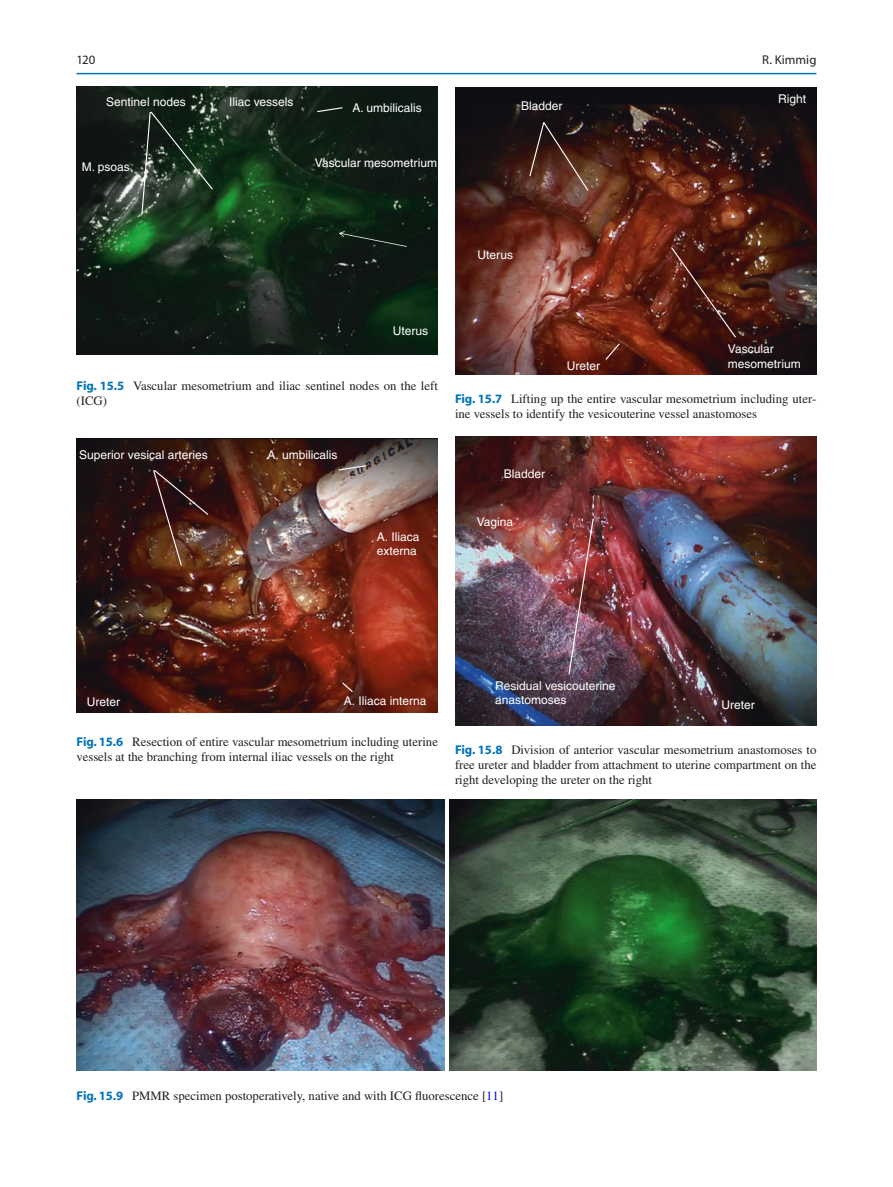
<style>
.page{position:relative;width:893px;height:1187px;background:#fff}
.page>*{position:absolute;margin:0;border:0;box-sizing:border-box;transform-origin:0 0}
.t1{font:12.75px/15px "Fycwrq Times";color:#231f20}
.t2{font:12.75px "Tjhjsp Myriad";letter-spacing:.005em;color:#231f20}
.t3{font:12.75px "Jfbvgc Myriad";color:#231f20}
.t4{font:12px/14.4px "Mdxnwg Helvetica";color:#fff}
.t5{font:12px "Dkvblp Helvetica";color:#fff}
.t6{font:12px/14.4px "Tdstmr Helvetica";color:#fff}
.t7{font:12px/14.4px "Wjxdvr Helvetica";color:#fff}
.s1{font-family:"Dpghmd Myriad";font-weight:700;color:#0073bc}
.s2{color:#0000fa}
</style>
<div class="page">
<img style="left:77px;top:87px;width:361px;height:267px">
<svg style="left:141px;top:110px;width:73px;height:105px;background:#293c2d"></svg>
<svg style="left:339px;top:231px;width:68px;height:16px"></svg>
<svg style="left:316px;top:106px;width:28px;height:7px"></svg>
<img style="left:77px;top:438px;width:361px;height:274px">
<svg style="left:152px;top:468px;width:58px;height:98px;background:#4e2b21"></svg>
<img style="left:337px;top:464px;width:31px;height:229px">
<img style="left:455px;top:88px;width:361px;height:286px">
<img style="left:528px;top:121px;width:209px;height:240px">
<img style="left:455px;top:436px;width:361px;height:289px">
<img style="left:568px;top:517px;width:26px;height:158px">
<img style="left:77px;top:799px;width:368px;height:271px">
<img style="left:449px;top:799px;width:367px;height:271px">
<hr style="left:77px;top:73px;width:739px;height:1px;background:#0073bc">
<p class="t3" style="left:77px;top:54px;width:20px">120</p>
<p class="t2" style="left:762px;top:54px;width:56px">R. Kimmig</p>
<p class="t5" style="left:106px;top:95px;width:81px">Sentinel nodes</p>
<p class="t5" style="left:229px;top:95px;width:66px">Iliac vessels</p>
<p class="t5" style="left:352px;top:101px;width:71px">A. umbilicalis</p>
<p class="t7" style="left:521px;top:98px;width:43px">Bladder</p>
<p class="t7" style="left:778px;top:92px;width:30px">Right</p>
<p class="t5" style="left:82px;top:159px;width:49px">M. psoas</p>
<p class="t5" style="left:315px;top:155px;width:124px">Vascular mesometrium</p>
<p class="t7" style="left:477px;top:248px;width:37px">Uterus</p>
<p class="t5" style="left:393px;top:324px;width:37px">Uterus</p>
<p class="t1" style="left:77px;top:378px;width:363px"><span class="s1">Fig. 15.5</span> Vascular mesometrium and iliac sentinel nodes on the left (ICG)</p>
<p class="t4" style="left:79px;top:448px;width:130px">Superior vesical arteries</p>
<p class="t4" style="left:268px;top:448px;width:72px">A. umbilicalis</p>
<p class="t4" style="left:377px;top:529px;width:44px">A. Iliaca externa</p>
<p class="t7" style="left:567px;top:358px;width:35px">Ureter</p>
<p class="t7" style="left:728px;top:342px;width:74px">Vascular mesometrium</p>
<p class="t1" style="left:455px;top:391px;width:363px"><span class="s1">Fig. 15.7</span> Lifting up the entire vascular mesometrium including uter&shy;ine vessels to identify the vesicouterine vessel anastomoses</p>
<p class="t6" style="left:504px;top:466px;width:43px">Bladder</p>
<p class="t6" style="left:477px;top:514px;width:38px">Vagina</p>
<p class="t4" style="left:344px;top:693px;width:84px">A. Iliaca interna</p>
<p class="t1" style="left:77px;top:734px;width:363px"><span class="s1">Fig. 15.6</span> Resection of entire vascular mesometrium including uterine vessels at the branching from internal iliac vessels on the right</p>
<p class="t4" style="left:87px;top:694px;width:35px">Ureter</p>
<p class="t6" style="left:495px;top:678px;width:122px">Residual vesicouterine anastomoses</p>
<p class="t6" style="left:722px;top:697px;width:35px">Ureter</p>
<p class="t1" style="left:455px;top:742px;width:363px;text-align:justify"><span class="s1">Fig. 15.8</span> Division of anterior vascular mesometrium anastomoses to free ureter and bladder from attachment to uterine compartment on the right developing the ureter on the right</p>
<p class="t1" style="left:77px;top:1087px;width:428px"><span class="s1">Fig. 15.9</span> PMMR specimen postoperatively, native and with ICG fluorescence [<span class="s2">11</span>]</p>
</div>
